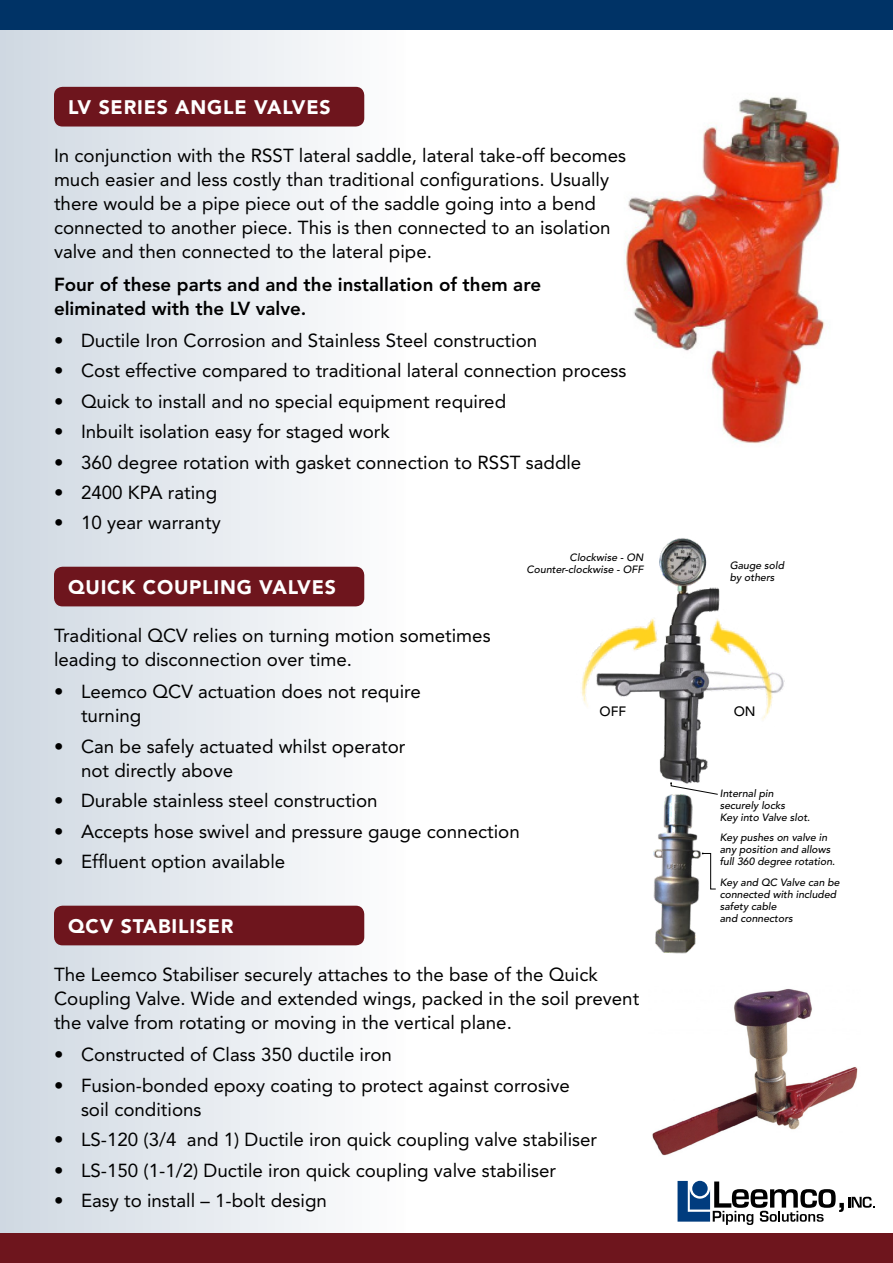
<style>
.page{position:relative;width:893px;height:1263px;background:#fff}
.page>*{position:absolute;margin:0;border:0;box-sizing:border-box;transform-origin:0 0}
.t1{font:900 19.5px "Avenir";letter-spacing:.04em;color:#fff}
.t2{font:18.75px/24px "Avenir";color:#000}
.t3{font:800 18.75px/24px "Avenir";color:#000}
.t4{font:500 13.5px "Avenir";color:#000}
.t5{font:italic 500 10.5px/12px "Avenir";color:#000}
</style>
<div class="page">
<div style="left:0;top:0;width:405px;height:1263px;background:linear-gradient(to right,#cfd8e2,#fdfdfd)"></div>
<div style="left:54px;top:567px;width:310px;height:39px;background:#6e151d;border-radius:9px"></div>
<img style="left:659px;top:538px;width:61px;height:244px">
<img style="left:653px;top:795px;width:59px;height:159px">
<img style="left:702px;top:663px;width:2px;height:45px">
<img style="left:704px;top:609px;width:81px;height:117px">
<img style="left:581px;top:605px;width:86px;height:111px">
<svg style="left:702px;top:852px;width:14px;height:37px"></svg>
<svg style="left:670px;top:782px;width:48px;height:13px"></svg>
<img style="left:624px;top:97px;width:216px;height:347px">
<div style="left:0;top:1233px;width:893px;height:30px;background:#6e151d"></div>
<div style="left:0;top:0;width:893px;height:30px;background:#036"></div>
<svg style="left:677px;top:1181px;width:198px;height:44px"></svg>
<div style="left:54px;top:87px;width:310px;height:40px;background:#6e151d;border-radius:9px"></div>
<div style="left:54px;top:906px;width:310px;height:39px;background:#6e151d;border-radius:9px"></div>
<img style="left:652px;top:989px;width:206px;height:167px">
<p class="t1" style="left:68px;top:95px;width:264px">LV SERIES ANGLE VALVES</p>
<p class="t2" style="left:54px;top:144px;width:574px">In conjunction with the RSST lateral saddle, lateral take-off becomes much easier and less costly than traditional configurations. Usually there would be a pipe piece out of the saddle going into a bend connected to another piece. This is then connected to an isolation valve and then connected to the lateral pipe.</p>
<p class="t3" style="left:54px;top:272px;width:489px">Four of these parts and and the installation of them are eliminated with the LV valve.</p>
<p class="t2" style="left:54px;top:329px;width:485px">• Ductile Iron Corrosion and Stainless Steel construction</p>
<p class="t2" style="left:54px;top:359px;width:574px">• Cost effective compared to traditional lateral connection process</p>
<p class="t2" style="left:54px;top:389px;width:454px">• Quick to install and no special equipment required</p>
<p class="t2" style="left:54px;top:420px;width:337px">• Inbuilt isolation easy for staged work</p>
<p class="t2" style="left:54px;top:450px;width:529px">• 360 degree rotation with gasket connection to RSST saddle</p>
<p class="t2" style="left:54px;top:480px;width:165px">• 2400 KPA rating</p>
<p class="t2" style="left:54px;top:511px;width:168px">• 10 year warranty</p>
<p class="t5" style="left:527px;top:551px;width:118px;text-align:right">Clockwise - ON<br>Counter-clockwise - OFF</p>
<p class="t5" style="left:730px;top:560px;width:56px">Gauge sold by others</p>
<p class="t1" style="left:68px;top:575px;width:269px">QUICK COUPLING VALVES</p>
<p class="t2" style="left:54px;top:623px;width:438px">Traditional QCV relies on turning motion sometimes leading to disconnection over time.</p>
<p class="t2" style="left:81px;top:680px;width:341px;text-indent:-27px">• Leemco QCV actuation does not require turning</p>
<p class="t2" style="left:81px;top:734px;width:326px;text-indent:-27px">• Can be safely actuated whilst operator not directly above</p>
<p class="t2" style="left:54px;top:789px;width:325px">• Durable stainless steel construction</p>
<p class="t2" style="left:54px;top:819px;width:467px">• Accepts hose swivel and pressure gauge connection</p>
<p class="t2" style="left:54px;top:849px;width:233px">• Effluent option available</p>
<p class="t4" style="left:600px;top:703px;width:28px">OFF</p>
<p class="t4" style="left:734px;top:703px;width:23px">ON</p>
<p class="t5" style="left:720px;top:787px;width:92px">Internal pin securely locks<br>Key into Valve slot.</p>
<p class="t5" style="left:720px;top:832px;width:117px">Key pushes on valve in any position and allows full 360 degree rotation.</p>
<p class="t5" style="left:720px;top:876px;width:122px">Key and QC Valve can be connected with included safety cable<br>and connectors</p>
<p class="t1" style="left:68px;top:914px;width:167px">QCV STABILISER</p>
<p class="t2" style="left:54px;top:962px;width:587px">The Leemco Stabiliser securely attaches to the base of the Quick<br>Coupling Valve. Wide and extended wings, packed in the soil prevent the valve from rotating or moving in the vertical plane.</p>
<p class="t2" style="left:54px;top:1043px;width:339px">• Constructed of Class 350 ductile iron</p>
<p class="t2" style="left:81px;top:1073px;width:490px;text-indent:-27px">• Fusion-bonded epoxy coating to protect against corrosive soil conditions</p>
<p class="t2" style="left:54px;top:1128px;width:545px">• LS-120 (3/4″ and 1) Ductile iron quick coupling valve stabiliser</p>
<p class="t2" style="left:54px;top:1158px;width:504px">• LS-150 (1-1/2) Ductile iron quick coupling valve stabiliser</p>
<p class="t2" style="left:54px;top:1188px;width:274px">• Easy to install – 1-bolt design</p>
</div>
